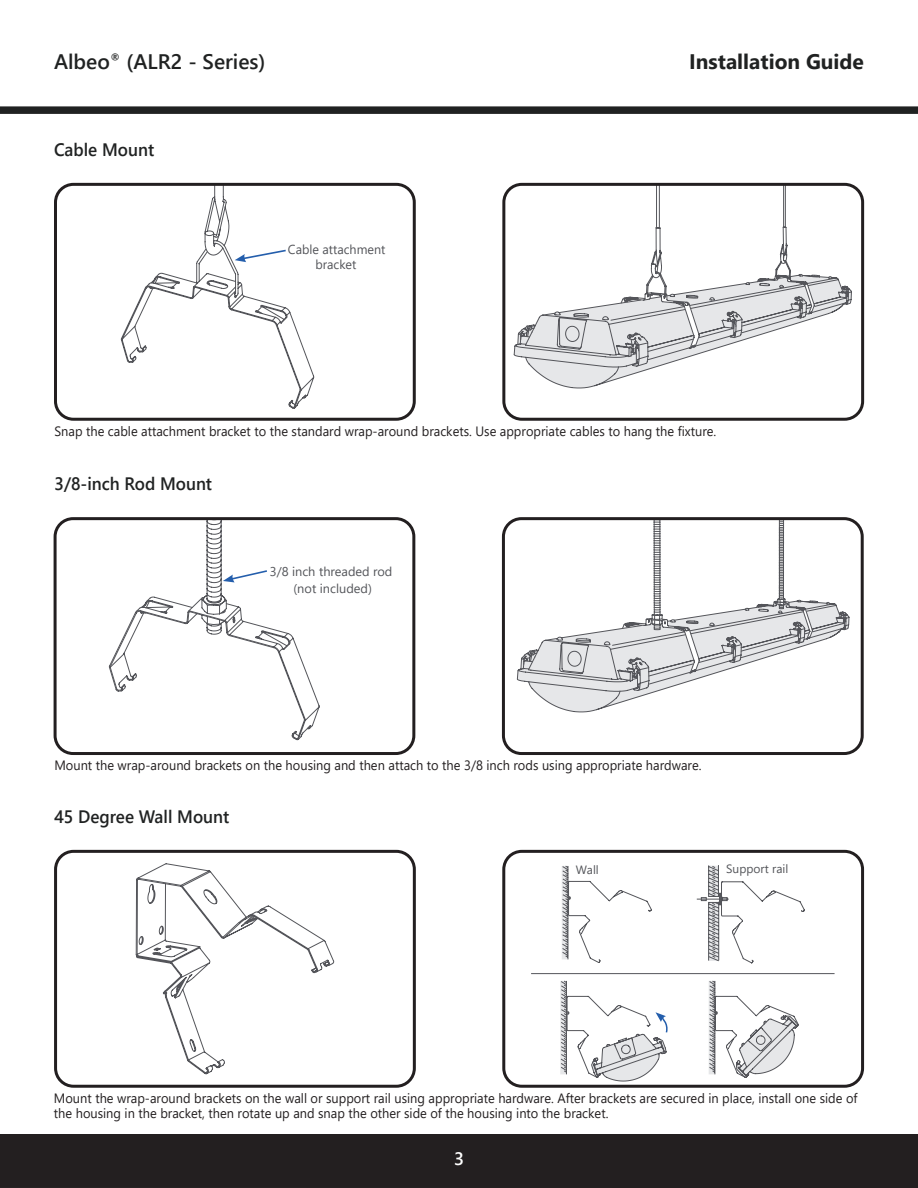
<style>
.page{position:relative;width:918px;height:1188px;background:#fff}
.page>*{position:absolute;margin:0;border:0;box-sizing:border-box;transform-origin:0 0}
.t1{font:600 21px "Segoe UI";color:#202222}
.t2{font:700 21px "Segoe UI";color:#202222}
.t3{font:600 18px "Segoe UI";color:#202222;scale:.95 1}
.t4{font:600 18px "Segoe UI";color:#fff}
.t5{font:13.5px/15px "Segoe UI";color:#231f20;scale:.95 1}
.t6{font:12.9px/15.6px "Segoe UI";color:#54555a;text-align:center}
.t7{font:12.75px/16.8px "Segoe UI";color:#54555a;text-align:center}
.t8{font:12px "Segoe UI";color:#54555a}
</style>
<div class="page">
<div style="left:0;top:1134px;width:918px;height:54px;background:#231f20"></div>
<div style="left:0;top:106px;width:918px;height:8px;background:#202222"></div>
<svg style="left:120px;top:187px;width:195px;height:222px"></svg>
<div style="left:54px;top:183px;width:362px;height:238px;border:3px solid #231f20;border-radius:18px"></div>
<svg style="left:513px;top:187px;width:339px;height:202px"></svg>
<div style="left:502px;top:183px;width:362px;height:238px;border:3px solid #231f20;border-radius:18px"></div>
<svg style="left:205px;top:521px;width:30px;height:75px"></svg>
<svg style="left:109px;top:596px;width:211px;height:145px"></svg>
<svg style="left:223px;top:569px;width:44px;height:13px"></svg>
<div style="left:54px;top:517px;width:361px;height:238px;border:3px solid #231f20;border-radius:18px"></div>
<svg style="left:516px;top:521px;width:334px;height:192px"></svg>
<div style="left:502px;top:517px;width:362px;height:238px;border:3px solid #231f20;border-radius:18px"></div>
<svg style="left:135px;top:863px;width:200px;height:212px"></svg>
<div style="left:54px;top:850px;width:362px;height:238px;border:3px solid #231f20;border-radius:18px"></div>
<svg style="left:562px;top:865px;width:157px;height:95px"></svg>
<svg style="left:566px;top:880px;width:239px;height:95px"></svg>
<svg style="left:560px;top:980px;width:239px;height:102px"></svg>
<hr style="left:531px;top:973px;width:304px;height:1px;background:#54555a">
<div style="left:502px;top:850px;width:362px;height:238px;border:3px solid #231f20;border-radius:18px"></div>
<p class="t1" style="left:54px;top:42px;width:213px">Albeo<sup>®</sup> (ALR2 - Series)</p>
<p class="t2" style="left:689px;top:42px;width:176px">Installation Guide</p>
<p class="t3" style="left:54px;top:132px;width:107px">Cable Mount</p>
<p class="t6" style="left:288px;top:240px;width:99px">Cable attachment bracket</p>
<p class="t5" style="left:54px;top:423px;width:698px">Snap the cable attachment bracket to the standard wrap-around brackets. Use appropriate cables to hang the fixture.</p>
<p class="t3" style="left:55px;top:467px;width:167px">3/8-inch Rod Mount</p>
<p class="t7" style="left:270px;top:562px;width:124px">3/8 inch threaded rod (not included)</p>
<p class="t5" style="left:54px;top:757px;width:683px">Mount the wrap-around brackets on the housing and then attach to the 3/8 inch rods using appropriate hardware.</p>
<p class="t3" style="left:54px;top:799px;width:186px">45 Degree Wall Mount</p>
<p class="t8" style="left:576px;top:859px;width:25px">Wall</p>
<p class="t8" style="left:726px;top:858px;width:64px">Support rail</p>
<p class="t5" style="left:54px;top:1090px;width:847px">Mount the wrap-around brackets on the wall or support rail using appropriate hardware. After brackets are secured in place, install one side of the housing in the bracket, then rotate up and snap the other side of the housing into the bracket.</p>
<p class="t4" style="left:454px;top:1142px;width:11px">3</p>
</div>
